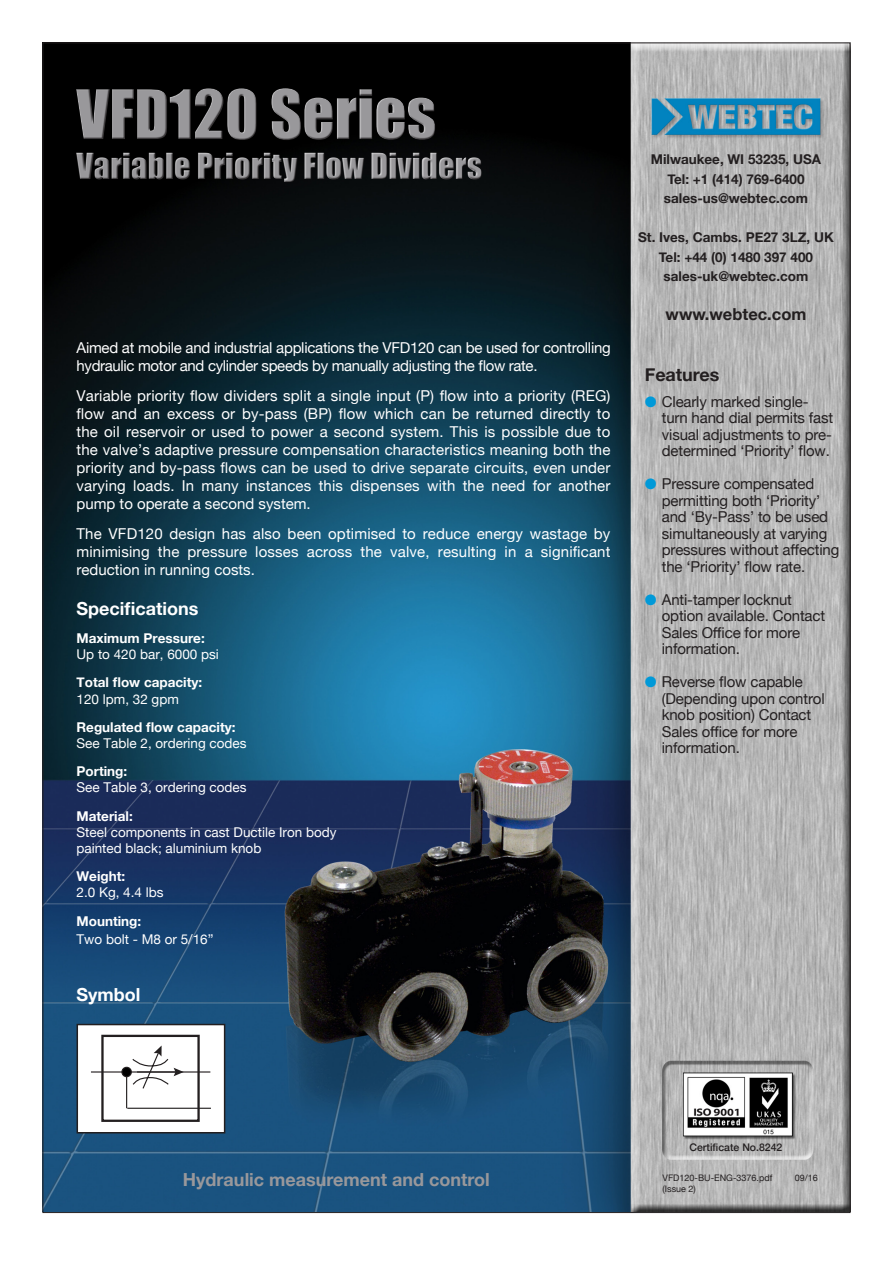
<style>
.page{position:relative;width:893px;height:1263px;background:#fff}
.page>*{position:absolute;margin:0;border:0;box-sizing:border-box;transform-origin:0 0}
.t1{font:63px "Impact";color:#99989b}
.t2{font:33px "Impact";color:#99989b}
.t3{font:700 18px "Helvetica Neue";color:#99989b}
.t4{font:700 18px "Helvetica Neue";color:#fff}
.t5{font:700 18px "Helvetica Neue";letter-spacing:-.005em;color:#231f20}
.t6{font:700 16.5px "Helvetica Neue";color:#231f20}
.t7{font:15px/18px "Helvetica Neue";letter-spacing:-.015em;color:#fff;text-align:justify}
.t8{font:15px/16.5px "Helvetica Neue";letter-spacing:-.01em;color:#231f20}
.t9{font:13.5px/16.2px "Helvetica Neue";color:#fff}
.t10{font:700 13.5px "Helvetica Neue";color:#231f20}
.t11{font:700 13.5px "Helvetica Neue";color:#fff}
.t12{font:500 10.5px "Helvetica Neue";color:#231f20}
.t13{font:9px "Helvetica Neue";color:#231f20}
.s1{color:#0099d8}
</style>
<div class="page">
<img style="left:45px;top:45px;width:803px;height:1166px">
<div style="left:74px;top:87px;width:408px;height:96px;background:#fff;opacity:.75"></div>
<div style="left:79px;top:88px;width:405px;height:96px;background:#231f20;opacity:.75"></div>
<div style="left:77px;top:1024px;width:148px;height:109px;background:#fff"></div>
<div style="left:101px;top:1035px;width:99px;height:87px;border:2px solid #231f20"></div>
<hr style="left:91px;top:1071px;width:119px;height:1px;background:#231f20">
<hr style="left:126px;top:1072px;width:1px;height:36px;background:#231f20">
<hr style="left:127px;top:1108px;width:84px;height:1px;background:#231f20">
<svg style="left:121px;top:1045px;width:63px;height:45px"></svg>
<div style="left:77px;top:1024px;width:148px;height:109px;border:2px solid #231f20"></div>
<h1 class="t1" style="left:77px;top:66px;width:361px">VFD120 Series</h1>
<h2 class="t2" style="left:77px;top:140px;width:407px">Variable Priority Flow Dividers</h2>
<p class="t10" style="left:651px;top:149px;width:172px">Milwaukee, WI 53235, USA</p>
<p class="t10" style="left:667px;top:168px;width:139px">Tel: +1 (414) 769-6400</p>
<p class="t10" style="left:664px;top:188px;width:146px">sales-us@webtec.com</p>
<p class="t10" style="left:638px;top:227px;width:197px">St. Ives, Cambs. PE27 3LZ, UK</p>
<p class="t10" style="left:659px;top:246px;width:156px">Tel: +44 (0) 1480 397 400</p>
<p class="t10" style="left:664px;top:266px;width:146px">sales-uk@webtec.com</p>
<p class="t6" style="left:666px;top:301px;width:142px">www.webtec.com</p>
<p class="t7" style="left:77px;top:340px;width:536px">Aimed at mobile and industrial applications the VFD120 can be used for controlling hydraulic motor and cylinder speeds by manually adjusting the flow rate.</p>
<p class="t7" style="left:77px;top:388px;width:535px">Variable priority flow dividers split a single input (P) flow into a priority (REG) flow and an excess or by-pass (BP) flow which can be returned directly to the oil reservoir or used to power a second system. This is possible due to the valve’s adaptive pressure compensation characteristics meaning both the priority and by-pass flows can be used to drive separate circuits, even under varying loads. In many instances this dispenses with the need for another pump to operate a second system.</p>
<p class="t7" style="left:77px;top:526px;width:535px">The VFD120 design has also been optimised to reduce energy wastage by minimising the pressure losses across the valve, resulting in a significant reduction in running costs.</p>
<p class="t4" style="left:77px;top:594px;width:123px">Specifications</p>
<p class="t11" style="left:77px;top:628px;width:130px">Maximum Pressure:</p>
<p class="t9" style="left:77px;top:647px;width:144px">Up to 420 bar, 6000 psi</p>
<p class="t11" style="left:77px;top:672px;width:127px">Total flow capacity:</p>
<p class="t9" style="left:77px;top:691px;width:104px">120 lpm, 32 gpm</p>
<p class="t11" style="left:77px;top:716px;width:160px">Regulated flow capacity:</p>
<p class="t9" style="left:77px;top:736px;width:172px">See Table 2, ordering codes</p>
<p class="t11" style="left:77px;top:761px;width:52px">Porting:</p>
<p class="t9" style="left:77px;top:780px;width:172px">See Table 3, ordering codes</p>
<p class="t11" style="left:77px;top:805px;width:58px">Material:</p>
<p class="t9" style="left:77px;top:825px;width:262px">Steel components in cast Ductile Iron body painted black; aluminium knob</p>
<p class="t11" style="left:77px;top:866px;width:50px">Weight:</p>
<p class="t9" style="left:77px;top:885px;width:89px">2.0 Kg, 4.4 lbs</p>
<p class="t11" style="left:77px;top:910px;width:66px">Mounting:</p>
<p class="t9" style="left:77px;top:931px;width:139px">Two bolt - M8 or 5/16”</p>
<p class="t4" style="left:77px;top:981px;width:65px">Symbol</p>
<p class="t5" style="left:645px;top:361px;width:76px">Features</p>
<p class="t8" style="left:662px;top:394px;width:173px;text-indent:-17px"><span class="s1">●</span> Clearly marked single&shy;turn hand dial permits fast visual adjustments to pre&shy;determined ‘Priority’ flow.</p>
<p class="t8" style="left:662px;top:476px;width:179px;text-indent:-17px"><span class="s1">●</span> Pressure compensated permitting both ‘Priority’ and ‘By-Pass’ to be used simultaneously at varying pressures without affecting the ‘Priority’ flow rate.</p>
<p class="t8" style="left:662px;top:592px;width:165px;text-indent:-17px"><span class="s1">●</span> Anti-tamper locknut option available. Contact<br>Sales Office for more information.</p>
<p class="t8" style="left:662px;top:674px;width:164px;text-indent:-17px"><span class="s1">●</span> Reverse flow capable (Depending upon control knob position) Contact<br>Sales office for more information.</p>
<p class="t3" style="left:183px;top:1166px;width:308px">Hydraulic measurement and control</p>
<p class="t12" style="left:689px;top:1139px;width:94px">Certificate No.8242</p>
<p class="t13" style="left:662px;top:1171px;width:111px">VFD120-BU-ENG-3376.pdf</p>
<p class="t13" style="left:795px;top:1171px;width:25px">09/16</p>
<p class="t13" style="left:662px;top:1182px;width:35px">(Issue 2)</p>
</div>
